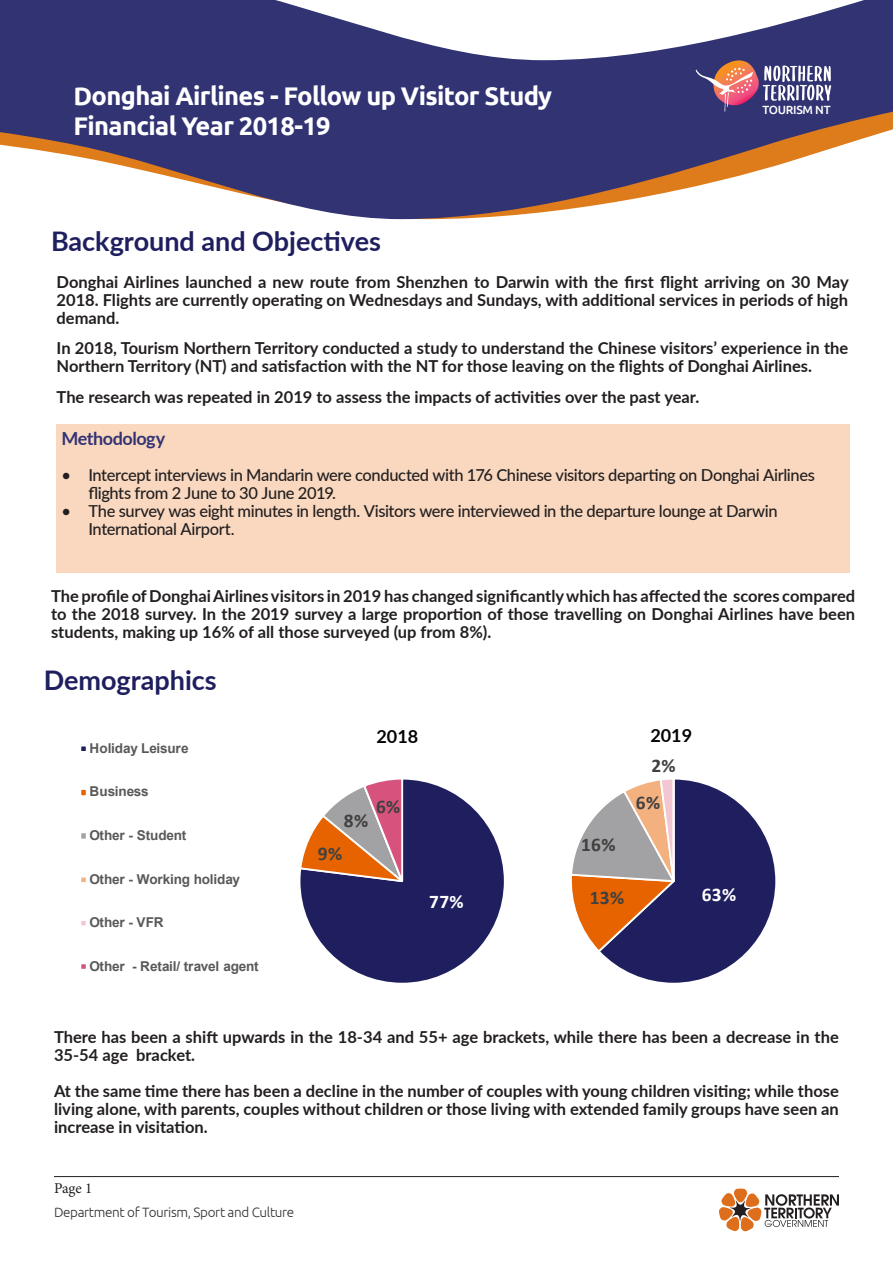
<style>
.page{position:relative;width:893px;height:1263px;background:#fff}
.page>*{position:absolute;margin:0;border:0;box-sizing:border-box;transform-origin:0 0}
.t1{font:700 27px "Lato";color:#1f1f5f}
.t2{font:700 25.5px "Ubuntu";letter-spacing:-.025em;color:#fff}
.t3{font:700 19.35px "Calibri";color:#404040}
.t4{font:700 19.35px "Calibri";color:#fff}
.t5{font:700 18px "Lato";letter-spacing:-.025em;color:#333374}
.t6{font:700 18px "Lato";color:#040503}
.t7{font:700 16.5px/18px "Lato";color:#231f20;text-align:justify}
.t8{font:500 16.5px/18px "Lato";letter-spacing:-.025em;color:#231f20}
.t9{font:15px "Minion Pro";color:#231f20}
.t10{font:700 13.5px "Arial";letter-spacing:-.01em;color:#595959}
.t11{font:300 13.5px "Ubuntu";letter-spacing:-.025em;color:#312f30}
.t12{font:500 11.85px "Ubuntu";letter-spacing:-.025em;color:#fff}
</style>
<div class="page">
<svg style="left:0;top:60px;width:893px;height:159px;fill:#313373"></svg>
<svg style="left:0;top:0;width:893px;height:60px;fill:#313373"></svg>
<svg style="left:719px;top:1188px;width:120px;height:43px"></svg>
<hr style="left:54px;top:1176px;width:785px;height:1px;background:#231f20">
<svg style="left:696px;top:61px;width:135px;height:51px;background:#7d6689"></svg>
<div style="left:57px;top:424px;width:793px;height:149px;background:#f9d8bf"></div>
<svg style="left:300px;top:779px;width:204px;height:204px"></svg>
<svg style="left:571px;top:779px;width:205px;height:204px"></svg>
<hr style="left:673px;top:779px;width:1px;height:102px;background:#fff">
<div style="left:80px;top:745px;width:7px;height:7px;background:#1f1f5f"></div>
<div style="left:79px;top:745px;width:9px;height:8px;border:2px solid #fff"></div>
<div style="left:80px;top:789px;width:7px;height:7px;background:#e66300"></div>
<div style="left:79px;top:788px;width:9px;height:9px;border:2px solid #fff"></div>
<div style="left:80px;top:832px;width:7px;height:7px;background:#a2a1a3"></div>
<div style="left:79px;top:831px;width:9px;height:9px;border:2px solid #fff"></div>
<div style="left:80px;top:877px;width:7px;height:6px;background:#f3b180"></div>
<div style="left:79px;top:876px;width:9px;height:8px;border:2px solid #fff"></div>
<div style="left:80px;top:920px;width:7px;height:6px;background:#f2c6d3"></div>
<div style="left:79px;top:919px;width:9px;height:8px;border:2px solid #fff"></div>
<div style="left:80px;top:963px;width:7px;height:7px;background:#d7537d"></div>
<div style="left:79px;top:962px;width:9px;height:8px;border:2px solid #fff"></div>
<p class="t2" style="left:73px;top:80px;width:480px">Donghai Airlines - Follow up Visitor Study</p>
<p class="t2" style="left:73px;top:110px;width:259px">Financial Year 2018-19</p>
<p class="t1" style="left:51px;top:221px;width:331px">Background and Objectives</p>
<p class="t12" style="left:763px;top:102px;width:70px">TOURISM NT</p>
<p class="t7" style="left:57px;top:272px;width:794px">Donghai Airlines launched a new route from Shenzhen to Darwin with the first flight arriving on 30 May 2018. Flights are currently operating on Wednesdays and Sundays, with additional services in periods of high demand.</p>
<p class="t7" style="left:57px;top:339px;width:793px">In 2018, Tourism Northern Territory conducted a study to understand the Chinese visitors’ experience in the<br>Northern Territory (NT) and satisfaction with the NT for those leaving on the flights of Donghai Airlines.</p>
<p class="t7" style="left:57px;top:387px;width:644px">The research was repeated in 2019 to assess the impacts of activities over the past year.</p>
<p class="t5" style="left:61px;top:425px;width:105px">Methodology</p>
<p class="t8" style="left:88px;top:465px;width:728px;text-indent:-27px">• Intercept interviews in Mandarin were conducted with 176 Chinese visitors departing on Donghai Airlines flights from 2 June to 30 June 2019.</p>
<p class="t8" style="left:88px;top:501px;width:691px;text-indent:-27px">• The survey was eight minutes in length. Visitors were interviewed in the departure lounge at Darwin<br>International Airport.</p>
<p class="t7" style="left:51px;top:586px;width:806px">The profile of Donghai Airlines visitors in 2019 has changed significantly which has affected the scores compared to the 2018 survey. In the 2019 survey a large proportion of those travelling on Donghai Airlines have been students, making up 16% of all those surveyed (up from 8%).</p>
<p class="t1" style="left:44px;top:660px;width:174px">Demographics</p>
<p class="t10" style="left:90px;top:738px;width:100px">Holiday Leisure</p>
<p class="t10" style="left:90px;top:782px;width:61px">Business</p>
<p class="t10" style="left:90px;top:826px;width:98px">Other - Student</p>
<p class="t10" style="left:90px;top:869px;width:152px">Other - Working holiday</p>
<p class="t10" style="left:90px;top:913px;width:76px">Other - VFR</p>
<p class="t10" style="left:90px;top:956px;width:171px">Other - Retail/ travel agent</p>
<p class="t6" style="left:377px;top:723px;width:43px">2018</p>
<p class="t6" style="left:650px;top:722px;width:43px">2019</p>
<p class="t3" style="left:651px;top:751px;width:26px">2%</p>
<p class="t3" style="left:344px;top:807px;width:26px">8%</p>
<p class="t3" style="left:318px;top:840px;width:26px">9%</p>
<p class="t3" style="left:376px;top:792px;width:26px">6%</p>
<p class="t3" style="left:581px;top:831px;width:36px">16%</p>
<p class="t3" style="left:636px;top:789px;width:26px">6%</p>
<p class="t4" style="left:429px;top:888px;width:36px">77%</p>
<p class="t3" style="left:590px;top:883px;width:36px">13%</p>
<p class="t4" style="left:702px;top:881px;width:36px">63%</p>
<p class="t7" style="left:54px;top:1027px;width:786px">There has been a shift upwards in the 18-34 and 55+ age brackets, while there has been a decrease in the<br>35-54 age bracket.</p>
<p class="t7" style="left:54px;top:1081px;width:786px">At the same time there has been a decline in the number of couples with young children visiting; while those living alone, with parents, couples without children or those living with extended family groups have seen an increase in visitation.</p>
<p class="t9" style="left:54px;top:1178px;width:40px">Page 1</p>
<p class="t11" style="left:54px;top:1204px;width:242px">Department of Tourism, Sport and Culture</p>
</div>
